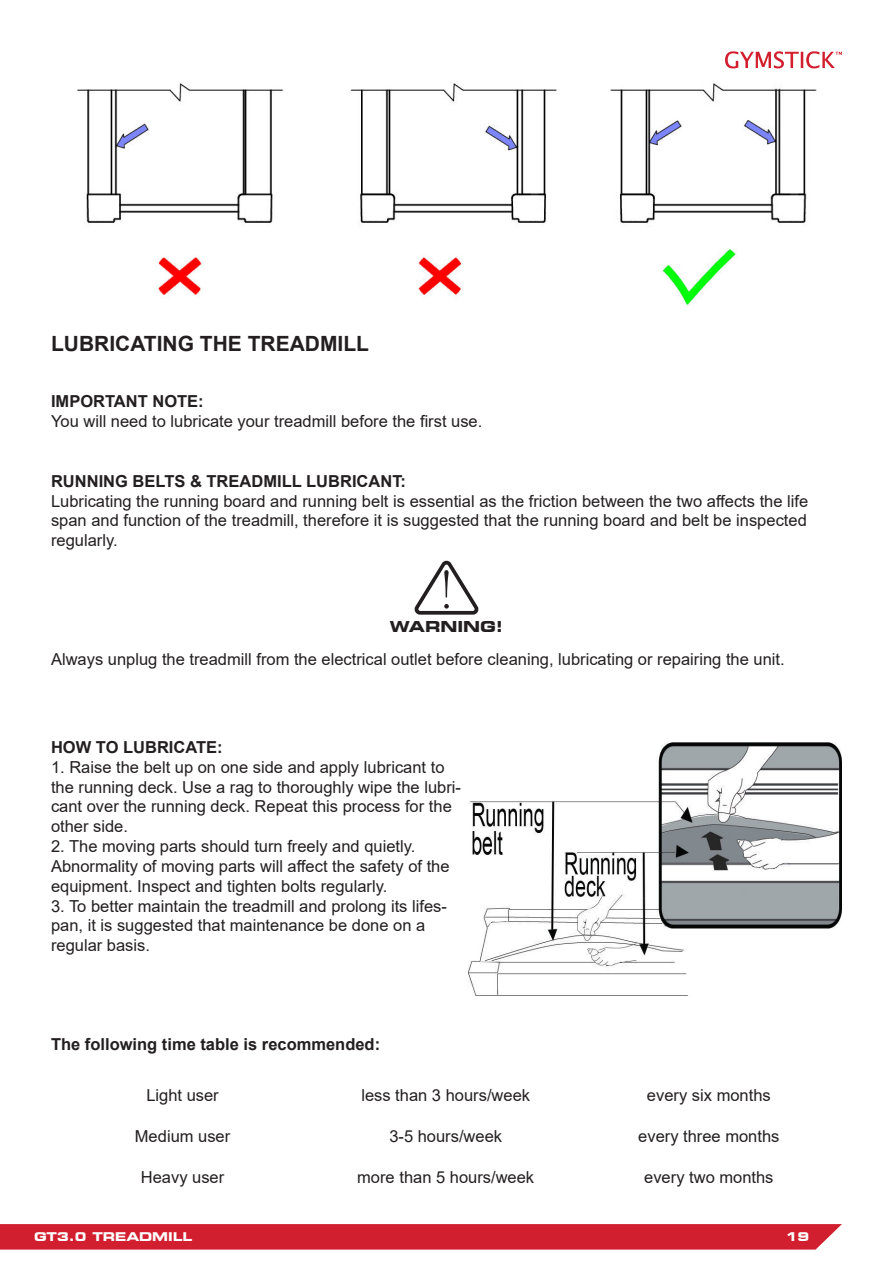
<style>
.page{position:relative;width:893px;height:1263px;background:#fff}
.page>*{position:absolute;margin:0;border:0;box-sizing:border-box;transform-origin:0 0}
.t1{font:51.75px "Adobe Ming Std Light E Ten B5 H";color:#231f20}
.t2{font:700 21px "Arial";color:#231f20}
.t3{font:16.5px/19.8px "Arial";color:#231f20}
.t4{font:700 16.5px "Arial";color:#231f20}
.t5{font:700 expanded 15px "Square 721 BT";color:#231f20}
.t6{font:700 expanded 12px "Square 721 BT";color:#fff}
</style>
<div class="page">
<div style="left:0;top:1224px;width:842px;height:25px;background:#d21f2f"></div>
<svg style="left:725px;top:51px;width:117px;height:17px"></svg>
<svg style="left:415px;top:561px;width:63px;height:54px"></svg>
<img style="left:468px;top:742px;width:374px;height:254px">
<img style="left:77px;top:83px;width:739px;height:222px">
<p class="t2" style="left:51px;top:329px;width:320px">LUBRICATING THE TREADMILL</p>
<p class="t4" style="left:51px;top:390px;width:154px">IMPORTANT NOTE:</p>
<p class="t3" style="left:51px;top:411px;width:433px">You will need to lubricate your treadmill before the first use.</p>
<p class="t4" style="left:51px;top:469px;width:357px">RUNNING BELTS &amp; TREADMILL LUBRICANT:</p>
<p class="t3" style="left:51px;top:491px;width:759px;text-align:justify">Lubricating the running board and running belt is essential as the friction between the two affects the life span and function of the treadmill, therefore it is suggested that the running board and belt be inspected regularly.</p>
<p class="t1" style="left:437px;top:561px;width:19px">!</p>
<p class="t5" style="left:390px;top:618px;width:115px">WARNING!</p>
<p class="t3" style="left:51px;top:649px;width:735px">Always unplug the treadmill from the electrical outlet before cleaning, lubricating or repairing the unit.</p>
<p class="t4" style="left:51px;top:736px;width:173px">HOW TO LUBRICATE:</p>
<p class="t3" style="left:51px;top:757px;width:411px">1. Raise the belt up on one side and apply lubricant to the running deck. Use a rag to thoroughly wipe the lubri&shy;cant over the running deck. Repeat this process for the other side.</p>
<p class="t3" style="left:51px;top:836px;width:400px">2. The moving parts should turn freely and quietly.<br>Abnormality of moving parts will affect the safety of the equipment. Inspect and tighten bolts regularly.</p>
<p class="t3" style="left:51px;top:896px;width:397px">3. To better maintain the treadmill and prolong its lifes&shy;pan, it is suggested that maintenance be done on a regular basis.</p>
<p class="t4" style="left:51px;top:1032px;width:331px">The following time table is recommended:</p>
<p class="t3" style="left:146px;top:1085px;width:74px">Light user</p>
<p class="t3" style="left:361px;top:1085px;width:170px">less than 3 hours/week</p>
<p class="t3" style="left:647px;top:1085px;width:125px">every six months</p>
<p class="t3" style="left:135px;top:1126px;width:97px">Medium user</p>
<p class="t3" style="left:389px;top:1126px;width:114px">3-5 hours/week</p>
<p class="t3" style="left:638px;top:1126px;width:143px">every three months</p>
<p class="t3" style="left:141px;top:1167px;width:85px">Heavy user</p>
<p class="t3" style="left:357px;top:1167px;width:178px">more than 5 hours/week</p>
<p class="t3" style="left:644px;top:1167px;width:131px">every two months</p>
<p class="t6" style="left:34px;top:1230px;width:160px">GT3.0 TREADMILL</p>
<p class="t6" style="left:786px;top:1230px;width:25px">19</p>
</div>
